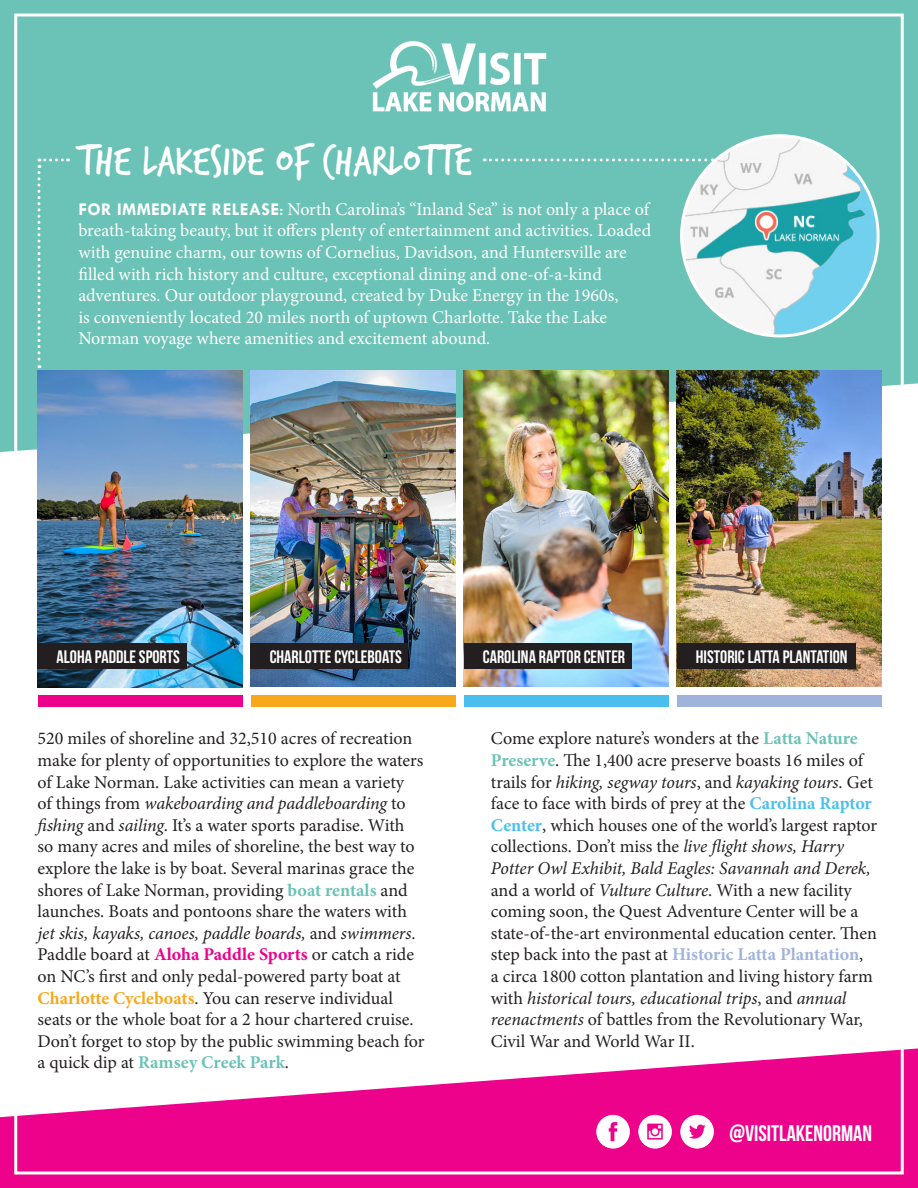
<style>
.page{position:relative;width:918px;height:1188px;background:#fff}
.page>*{position:absolute;margin:0;border:0;box-sizing:border-box;transform-origin:0 0}
.t1{font:45px "Trash Hand";letter-spacing:.01em;color:#fff}
.t2{font:22.5px "Bebas Neue";color:#fff}
.t3{font:18px/21.6px "Minion Pro";letter-spacing:-.005em;color:#231f20}
.t4{font:18px/21.6px "Minion Pro";letter-spacing:-.005em;color:#fff}
.t5{font:18px "Bebas Neue";color:#fff}
.s1{font-family:"Tw Cen";font-weight:700}
.s2{font-family:"Tw Cen"}
.s3{font-style:italic}
.s4{font-weight:700;color:#6bc2b6}
.s5{font-weight:700;color:#ed028c}
.s6{font-weight:700;color:#f9a71b}
.s7{font-weight:700;color:#4abfee}
.s8{font-weight:700;color:#a0b3db}
</style>
<div class="page">
<div style="left:38px;top:695px;width:205px;height:11px;background:#ed028c"></div>
<div style="left:0;top:0;width:918px;height:452px;background:#6bc2b6"></div>
<img style="left:371px;top:39px;width:176px;height:72px">
<svg style="left:484px;top:158px;width:198px;height:3px"></svg>
<img style="left:37px;top:371px;width:206px;height:316px">
<img style="left:251px;top:370px;width:205px;height:317px">
<img style="left:464px;top:370px;width:205px;height:317px">
<img style="left:677px;top:370px;width:205px;height:317px">
<svg style="left:0;top:1048px;width:918px;height:140px;fill:#ed028c"></svg>
<div style="left:38px;top:158px;width:31px;height:210px;background:#6bc2b6"></div>
<div style="left:38px;top:644px;width:150px;height:25px;background:#231f20"></div>
<div style="left:251px;top:644px;width:157px;height:25px;background:#231f20"></div>
<div style="left:464px;top:644px;width:168px;height:25px;background:#231f20"></div>
<div style="left:677px;top:644px;width:178px;height:25px;background:#231f20"></div>
<div style="left:251px;top:695px;width:205px;height:11px;background:#f9a71b"></div>
<div style="left:464px;top:695px;width:205px;height:11px;background:#4abfee"></div>
<div style="left:677px;top:695px;width:205px;height:11px;background:#a0b3db"></div>
<img style="left:596px;top:1115px;width:34px;height:34px;border-radius:17px">
<img style="left:638px;top:1115px;width:34px;height:34px;border-radius:17px">
<img style="left:680px;top:1115px;width:34px;height:34px;border-radius:17px">
<img style="left:682px;top:136px;width:196px;height:200px">
<p class="t1" style="left:78px;top:139px;width:395px">THE LAKESIDE OF CHARLOTTE</p>
<p class="t4" style="left:78px;top:198px;width:574px"><span class="s1">FOR IMMEDIATE RELEASE</span><span class="s2">:</span> North Carolina’s “Inland Sea” is not only a place of breath-taking beauty, but it offers plenty of entertainment and activities. Loaded with genuine charm, our towns of Cornelius, Davidson, and Huntersville are filled with rich history and culture, exceptional dining and one-of-a-kind</p>
<p class="t4" style="left:78px;top:285px;width:542px">adventures. Our outdoor playground, created by Duke Energy in the 1960s,</p>
<p class="t4" style="left:78px;top:306px;width:530px">is conveniently located 20 miles north of uptown Charlotte. Take the Lake</p>
<p class="t4" style="left:78px;top:328px;width:413px">Norman voyage where amenities and excitement abound.</p>
<p class="t5" style="left:57px;top:647px;width:125px">ALOHA PADDLE SPORTS</p>
<p class="t5" style="left:270px;top:647px;width:134px">CHARLOTTE CYCLEBOATS</p>
<p class="t5" style="left:483px;top:647px;width:144px">CAROLINA RAPTOR CENTER</p>
<p class="t5" style="left:696px;top:647px;width:153px">HISTORIC LATTA PLANTATION</p>
<p class="t3" style="left:38px;top:728px;width:387px">520 miles of shoreline and 32,510 acres of recreation make for plenty of opportunities to explore the waters of Lake Norman. Lake activities can mean a variety</p>
<p class="t3" style="left:38px;top:793px;width:389px">of things from <span class="s3">wakeboarding and paddleboarding</span> to <span class="s3">fishing</span> and <span class="s3">sailing</span>. It’s a water sports paradise. With so many acres and miles of shoreline, the best way to explore the lake is by boat. Several marinas grace the shores of Lake Norman, providing <span class="s4">boat rentals</span> and launches. Boats and pontoons share the waters with <span class="s3">jet skis, kayaks, canoes, paddle boards,</span> and <span class="s3">swimmers</span>.<br>Paddle board at <span class="s5">Aloha Paddle Sports</span> or catch a ride on NC’s first and only pedal-powered party boat at <span class="s6">Charlotte Cycleboats</span>. You can reserve individual seats or the whole boat for a 2 hour chartered cruise.<br>Don’t forget to stop by the public swimming beach for a quick dip at <span class="s4">Ramsey Creek Park</span>.</p>
<p class="t3" style="left:491px;top:728px;width:388px">Come explore nature’s wonders at the <span class="s4">Latta Nature Preserve</span>. The 1,400 acre preserve boasts 16 miles of trails for <span class="s3">hiking, segway tours</span>, and <span class="s3">kayaking tours</span>. Get face to face with birds of prey at the <span class="s7">Carolina Raptor Center</span>, which houses one of the world’s largest raptor collections. Don’t miss the <span class="s3">live flight shows, Harry</span></p>
<p class="t3" style="left:491px;top:857px;width:388px"><span class="s3">Potter Owl Exhibit, Bald Eagles: Savannah and Derek, </span>and a world of <span class="s3">Vulture Culture</span>. With a new facility coming soon, the Quest Adventure Center will be a state-of-the-art environmental education center. Then step back into the past at <span class="s8">Historic Latta Plantation</span>,<br>a circa 1800 cotton plantation and living history farm with <span class="s3">historical tours, educational trips</span>, and <span class="s3">annual reenactments</span> of battles from the Revolutionary War, Civil War and World War II.</p>
<p class="t2" style="left:730px;top:1121px;width:144px">@VISITLAKENORMAN</p>
</div>
